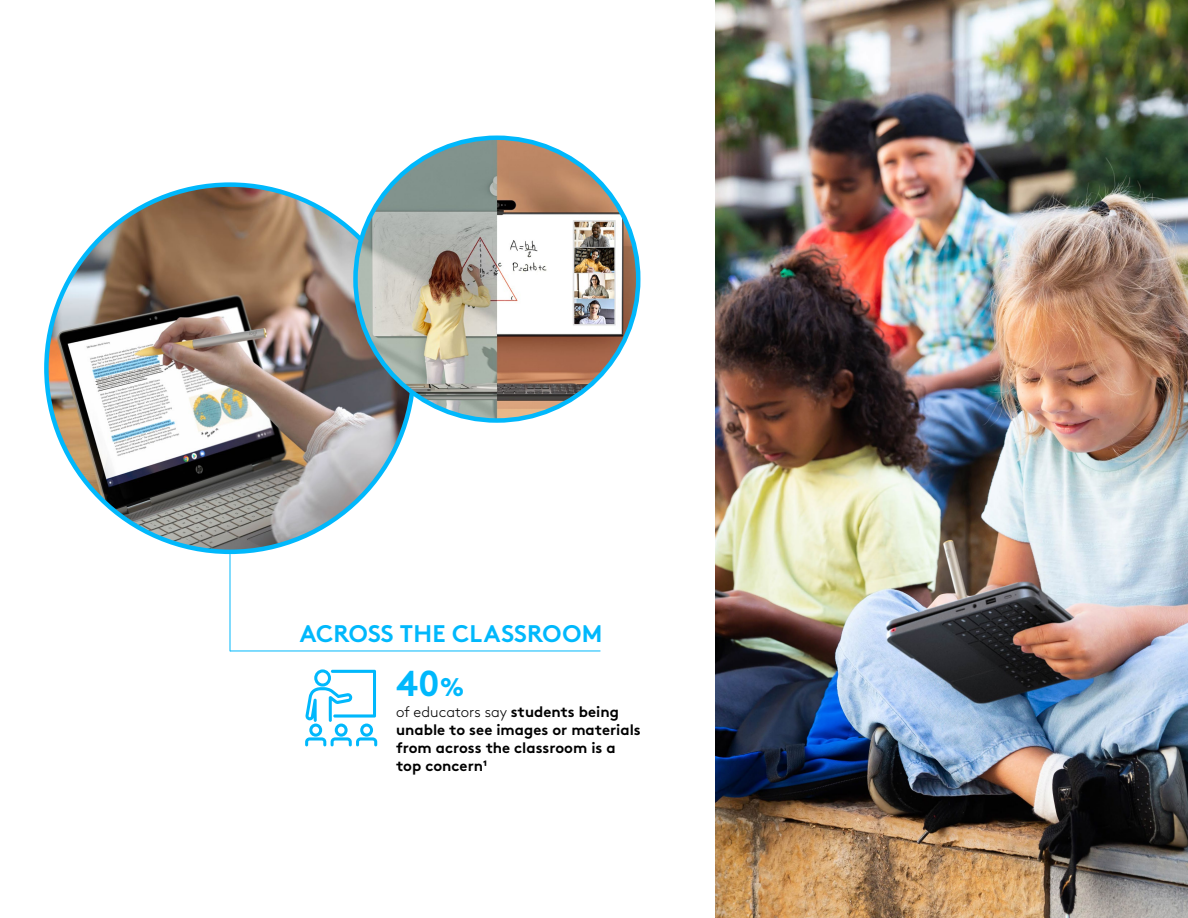
<style>
.page{position:relative;width:1188px;height:918px;background:#fff}
.page>*{position:absolute;margin:0;border:0;box-sizing:border-box;transform-origin:0 0}
.t1{font:700 36px "Brown Pro";color:#00b8fc}
.t2{font:700 24px "Brown Pro";letter-spacing:.01em;color:#00b8fc}
.t3{font:700 15px/18px "Brown Pro";color:#000}
.s1{font-size:25.5px}
.s2{font-weight:300}
</style>
<div class="page">
<img style="left:716px;top:0;width:472px;height:918px">
<img style="left:46px;top:185px;width:368px;height:367px;border-radius:184px">
<hr style="left:230px;top:651px;width:370px;height:1px;background:#00b8fc">
<hr style="left:230px;top:554px;width:1px;height:97px;background:#00b8fc">
<img style="left:356px;top:138px;width:282px;height:283px;border-radius:141px">
<svg style="left:305px;top:669px;width:72px;height:77px"></svg>
<p class="t2" style="left:300px;top:614px;width:304px">ACROSS THE CLASSROOM</p>
<p class="t1" style="left:396px;top:655px;width:70px">40<span class="s1">%</span></p>
<p class="t3" style="left:396px;top:701px;width:246px"><span class="s2">of educators say</span> students being unable to see images or materials from across the classroom is a top concern1</p>
</div>
